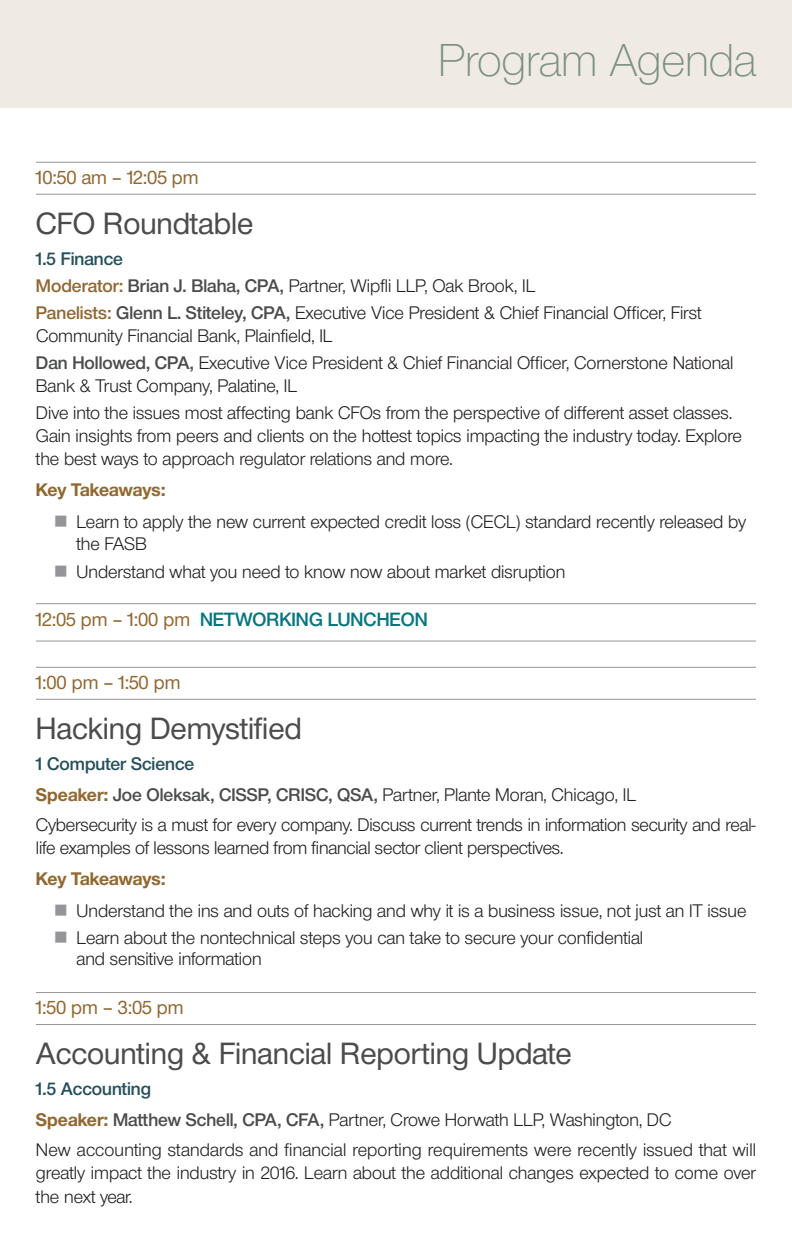
<style>
.page{position:relative;width:792px;height:1260px;background:#fff}
.page>*{position:absolute;margin:0;border:0;box-sizing:border-box;transform-origin:0 0}
.t1{font:48px "Nimbus San Nov D Ligh";color:#7c9080}
.t2{font:500 32px "Nimbus San Nov D";color:#4b4c4d}
.t3{font:500 20px "Nimbus San Nov D";color:#926831}
.t4{font:600 20px "Nimbus San Nov D";color:#077680}
.t5{font:19px/26.8px "Nimbus San Nov D";color:#231f20}
.t6{font:700 19px "Nimbus San Nov D";letter-spacing:-.005em;color:#926831}
.s1{font-weight:600;color:#26505d}
.s2{font-weight:600;color:#926831}
.s3{font-weight:600;color:#4b4c4d}
.s4{color:#939598}
.s5{font-weight:500;color:#926831}
.s6{font-weight:700;color:#926831}
</style>
<div class="page">
<div style="left:0;top:0;width:792px;height:108px;background:#f0eae4"></div>
<hr style="left:36px;top:162px;width:720px;height:1px;background:#939598">
<hr style="left:36px;top:194px;width:720px;height:1px;background:#939598">
<hr style="left:36px;top:603px;width:720px;height:1px;background:#939598">
<hr style="left:36px;top:641px;width:720px;height:1px;background:#939598">
<hr style="left:36px;top:667px;width:720px;height:1px;background:#939598">
<hr style="left:36px;top:699px;width:720px;height:1px;background:#939598">
<hr style="left:36px;top:992px;width:720px;height:1px;background:#939598">
<hr style="left:36px;top:1024px;width:720px;height:1px;background:#939598">
<h1 class="t1" style="left:438px;top:43px;width:320px">Program Agenda</h1>
<p class="t3" style="left:36px;top:171px;width:164px">10:50 am – 12:05 pm</p>
<h2 class="t2" style="left:36px;top:213px;width:219px">CFO Roundtable</h2>
<p class="t5" style="left:36px;top:247px;width:667px"><span class="s1">1.5 Finance<br></span><span class="s2">Moderator:</span> <span class="s3">Brian J. Blaha, CPA,</span> Partner, Wipfli LLP, Oak Brook, IL<br><span class="s2">Panelists:</span> <span class="s3">Glenn L. Stiteley, CPA,</span> Executive Vice President &amp; Chief Financial Officer, First</p>
<p class="t5" style="left:36px;top:324px;width:699px">Community Financial Bank, Plainfield, IL<br><span class="s3">Dan Hollowed, CPA,</span> Executive Vice President &amp; Chief Financial Officer, Cornerstone National</p>
<p class="t5" style="left:36px;top:374px;width:698px">Bank &amp; Trust Company, Palatine, IL<br>Dive into the issues most affecting bank CFOs from the perspective of different asset classes.</p>
<p class="t5" style="left:36px;top:426px;width:707px;line-height:23.2px">Gain insights from peers and clients on the hottest topics impacting the industry today. Explore the best ways to approach regulator relations and more.</p>
<p class="t6" style="left:36px;top:483px;width:131px">Key Takeaways:</p>
<p class="t5" style="left:76px;top:513px;width:671px;line-height:21.2px;text-indent:-22px"><span class="s4">■</span> Learn to apply the new current expected credit loss (CECL) standard recently released by the FASB</p>
<p class="t5" style="left:54px;top:560px;width:513px"><span class="s4">■</span> Understand what you need to know now about market disruption</p>
<p class="t4" style="left:36px;top:612px;width:393px"><span class="s5">12:05 pm – 1:00 pm</span> NETWORKING LUNCHEON</p>
<p class="t3" style="left:36px;top:676px;width:146px">1:00 pm – 1:50 pm</p>
<h2 class="t2" style="left:36px;top:718px;width:267px">Hacking Demystified</h2>
<p class="t5" style="left:36px;top:750px;width:721px;line-height:30.4px"><span class="s1">1 Computer Science<br></span><span class="s6">Speaker:</span> <span class="s3">Joe Oleksak, CISSP, CRISC, QSA,</span> Partner, Plante Moran, Chicago, IL<br>Cybersecurity is a must for every company. Discuss current trends in information security and real-</p>
<p class="t5" style="left:36px;top:836px;width:529px">life examples of lessons learned from financial sector client perspectives.</p>
<p class="t6" style="left:36px;top:872px;width:131px">Key Takeaways:</p>
<p class="t5" style="left:54px;top:899px;width:694px"><span class="s4">■</span> Understand the ins and outs of hacking and why it is a business issue, not just an IT issue</p>
<p class="t5" style="left:76px;top:929px;width:568px;line-height:21.2px;text-indent:-22px"><span class="s4">■</span> Learn about the nontechnical steps you can take to secure your confidential and sensitive information</p>
<p class="t3" style="left:36px;top:1001px;width:149px">1:50 pm – 3:05 pm</p>
<h2 class="t2" style="left:36px;top:1043px;width:537px">Accounting &amp; Financial Reporting Update</h2>
<p class="t5" style="left:36px;top:1076px;width:722px;line-height:30.4px"><span class="s1">1.5 Accounting<br></span><span class="s6">Speaker:</span> <span class="s3">Matthew Schell, CPA, CFA,</span> Partner, Crowe Horwath LLP, Washington, DC<br>New accounting standards and financial reporting requirements were recently issued that will</p>
<p class="t5" style="left:36px;top:1163px;width:721px;line-height:23.2px">greatly impact the industry in 2016. Learn about the additional changes expected to come over the next year.</p>
</div>
